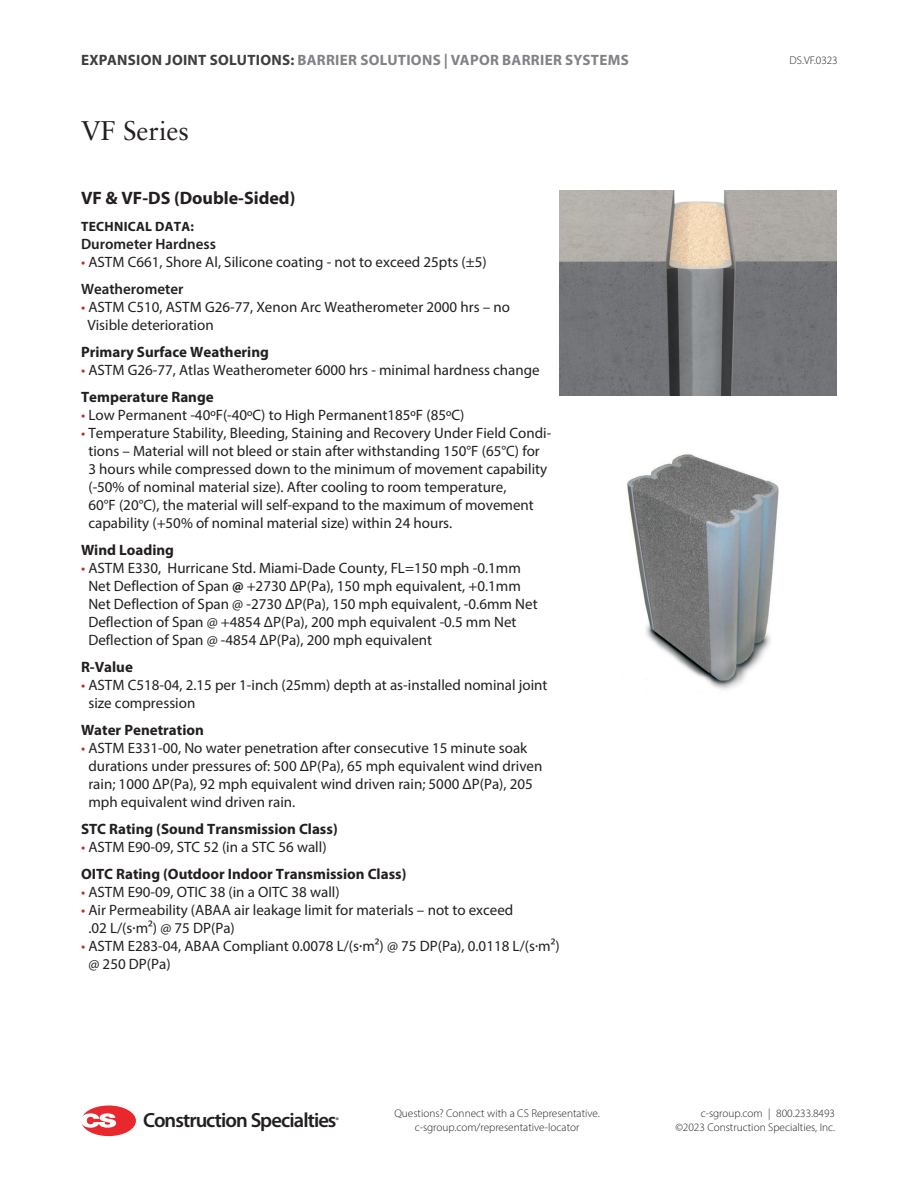
<style>
.page{position:relative;width:918px;height:1188px;background:#fff}
.page>*{position:absolute;margin:0;border:0;box-sizing:border-box;transform-origin:0 0}
.t1{font:27px "Sabon LT Pro";color:#231f20}
.t2{font:600 20.55px "Myriad Pro";letter-spacing:-.045em;color:#231f20}
.t3{font:700 18px "Myriad Pro";color:#231f20}
.t4{font:15px/18px "Myriad Pro";color:#231f20}
.t5{font:700 15px "Myriad Pro";color:#231f20}
.t6{font:700 15px "Myriad Pro";letter-spacing:.02em;color:#808285}
.t7{font:600 15px "Myriad Pro";color:#231f20}
.t8{font:700 13.5px "Myriad Pro";letter-spacing:.02em;color:#231f20}
.t9{font:300 11.25px/14.2px "Myriad Pro";color:#231f20;text-align:center}
.t10{font:600 8.25px "Myriad Pro";color:#231f20}
.s1{color:#3e3e3f}
.s2{color:#d1232a}
.s3{font-weight:700}
</style>
<div class="page">
<svg style="left:82px;top:1106px;width:54px;height:30px"></svg>
<img style="left:627px;top:454px;width:152px;height:236px">
<img style="left:560px;top:190px;width:277px;height:205px">
<p class="t6" style="left:81px;top:50px;width:549px"><span class="s1">EXPANSION JOINT SOLUTIONS:</span> BARRIER SOLUTIONS | VAPOR BARRIER SYSTEMS</p>
<p class="t9" style="left:790px;top:53px;width:50px">DS.VF.0323</p>
<p class="t1" style="left:81px;top:114px;width:110px">VF Series</p>
<p class="t3" style="left:81px;top:186px;width:216px">VF &amp; VF-DS (Double-Sided)</p>
<p class="t8" style="left:81px;top:217px;width:115px">TECHNICAL DATA:</p>
<p class="t7" style="left:81px;top:234px;width:137px">Durometer Hardness</p>
<p class="t4" style="left:81px;top:252px;width:407px"><span class="s2">•</span> ASTM C661, Shore Al, Silicone coating - not to exceed 25pts (±5)</p>
<p class="t7" style="left:81px;top:279px;width:104px">Weatherometer</p>
<p class="t4" style="left:81px;top:297px;width:431px"><span class="s2">•</span> ASTM C510, ASTM G26-77, Xenon Arc Weatherometer 2000 hrs – no</p>
<p class="t4" style="left:87px;top:315px;width:128px">Visible deterioration</p>
<p class="t5" style="left:81px;top:342px;width:189px">Primary Surface Weathering</p>
<p class="t4" style="left:81px;top:360px;width:460px"><span class="s2">•</span> ASTM G26-77, Atlas Weatherometer 6000 hrs - minimal hardness change</p>
<p class="t5" style="left:81px;top:387px;width:134px">Temperature Range</p>
<p class="t4" style="left:81px;top:405px;width:385px"><span class="s2">•</span> Low Permanent -40ºF(-40ºC) to High Permanent185ºF (85ºC)</p>
<p class="t4" style="left:88px;top:423px;width:465px;text-indent:-7px"><span class="s2">•</span> Temperature Stability, Bleeding, Staining and Recovery Under Field Condi&shy;tions – Material will not bleed or stain after withstanding 150°F (65°C) for<br>3 hours while compressed down to the minimum of movement capability (-50% of nominal material size). After cooling to room temperature,<br>60°F (20°C), the material will self-expand to the maximum of movement capability (+50% of nominal material size) within 24 hours.</p>
<p class="t5" style="left:81px;top:540px;width:95px">Wind Loading</p>
<p class="t4" style="left:88px;top:558px;width:451px;text-indent:-7px"><span class="s2">•</span> ASTM E330, Hurricane Std. Miami-Dade County, FL=150 mph -0.1mm Net Deflection of Span <span class="s3">@</span> +2730 ΔΡ(Pa), 150 mph equivalent, +0.1mm Net Deflection of Span @ -2730 ΔΡ(Pa), 150 mph equivalent, -0.6mm Net Deflection of Span @ +4854 ΔΡ(Pa), 200 mph equivalent -0.5 mm Net Deflection of Span @ -4854 ΔΡ(Pa), 200 mph equivalent</p>
<p class="t5" style="left:81px;top:657px;width:53px">R-Value</p>
<p class="t4" style="left:88px;top:675px;width:461px;text-indent:-7px"><span class="s2">•</span> ASTM C518-04, 2.15 per 1-inch (25mm) depth at as-installed nominal joint size compression</p>
<p class="t5" style="left:81px;top:720px;width:124px">Water Penetration</p>
<p class="t4" style="left:88px;top:738px;width:456px;text-indent:-7px"><span class="s2">•</span> ASTM E331-00, No water penetration after consecutive 15 minute soak durations under pressures of: 500 ΔΡ(Pa), 65 mph equivalent wind driven rain; 1000 ΔΡ(Pa), 92 mph equivalent wind driven rain; 5000 ΔΡ(Pa), 205 mph equivalent wind driven rain.</p>
<p class="t5" style="left:81px;top:819px;width:258px">STC Rating (Sound Transmission Class)</p>
<p class="t4" style="left:81px;top:837px;width:247px"><span class="s2">•</span> ASTM E90-09, STC 52 (in a STC 56 wall)</p>
<p class="t5" style="left:81px;top:864px;width:327px">OITC Rating (Outdoor Indoor Transmission Class)</p>
<p class="t4" style="left:81px;top:882px;width:260px"><span class="s2">•</span> ASTM E90-09, OTIC 38 (in a OITC 38 wall)</p>
<p class="t4" style="left:88px;top:900px;width:427px;text-indent:-7px"><span class="s2">•</span> Air Permeability (ABAA air leakage limit for materials – not to exceed .02 L/(s·m2) @ 75 DP(Pa)</p>
<p class="t4" style="left:88px;top:936px;width:473px;text-indent:-7px"><span class="s2">•</span> ASTM E283-04, ABAA Compliant 0.0078 L/(s·m2) @ 75 DP(Pa), 0.0118 L/(s·m2) @ 250 DP(Pa)</p>
<p class="t9" style="left:394px;top:1106px;width:207px">Questions? Connect with a CS Representative. c-sgroup.com/representative-locator</p>
<p class="t9" style="left:701px;top:1106px;width:136px">c-sgroup.com | 800.233.8493</p>
<h2 class="t2" style="left:143px;top:1107px;width:195px">Construction Specialties</h2>
<p class="t9" style="left:675px;top:1120px;width:161px">©2023 Construction Specialties, Inc.</p>
<p class="t10" style="left:336px;top:1115px;width:5px">®</p>
</div>
